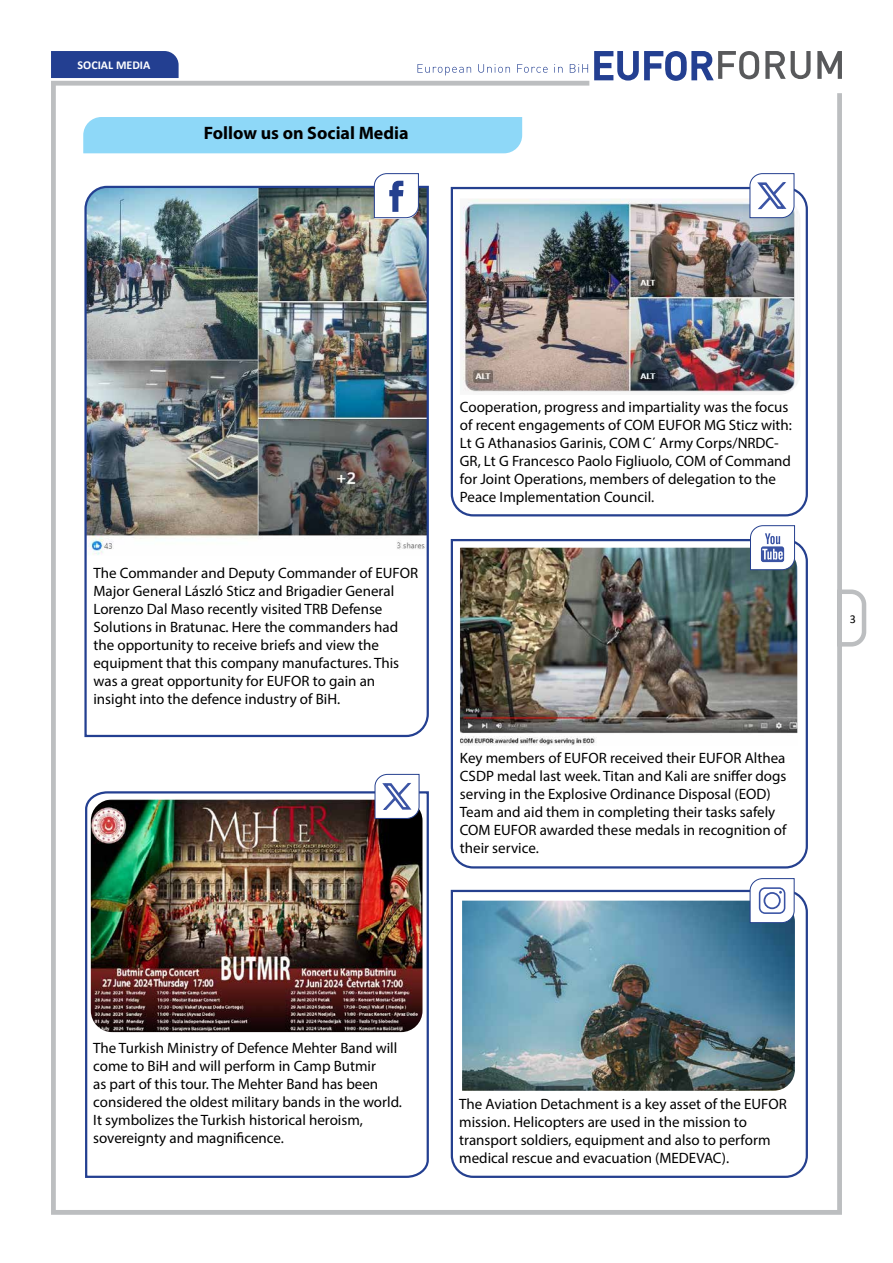
<style>
.page{position:relative;width:893px;height:1263px;background:#fff}
.page>*{position:absolute;margin:0;border:0;box-sizing:border-box;transform-origin:0 0}
.t1{font:700 18px "Myriad Pro";color:#000}
.t2{font:15px/18px "Myriad Pro";color:#000}
.t3{font:700 12px "Calibri";color:#fff}
.t4{font:12px "Calibri";color:#000}
</style>
<div class="page">
<svg style="left:842px;top:589px;width:25px;height:58px"></svg>
<svg style="left:765px;top:51px;width:46px;height:28px"></svg>
<svg style="left:817px;top:51px;width:25px;height:28px"></svg>
<svg style="left:417px;top:64px;width:54px;height:11px"></svg>
<svg style="left:478px;top:64px;width:32px;height:9px"></svg>
<svg style="left:517px;top:64px;width:31px;height:9px"></svg>
<svg style="left:554px;top:64px;width:9px;height:9px"></svg>
<svg style="left:570px;top:51px;width:189px;height:30px"></svg>
<div style="left:51px;top:51px;width:128px;height:27px;background:#233f91"></div>
<img style="left:51px;top:81px;width:791px;height:1134px">
<svg style="left:374px;top:173px;width:45px;height:46px"></svg>
<svg style="left:374px;top:774px;width:46px;height:45px"></svg>
<svg style="left:749px;top:173px;width:46px;height:45px"></svg>
<svg style="left:750px;top:525px;width:45px;height:45px"></svg>
<svg style="left:749px;top:878px;width:46px;height:45px"></svg>
<p class="t3" style="left:78px;top:57px;width:74px">SOCIAL MEDIA</p>
<p class="t1" style="left:204px;top:121px;width:206px">Follow us on Social Media</p>
<p class="t2" style="left:93px;top:563px;width:326px">The Commander and Deputy Commander of EUFOR Major General László Sticz and Brigadier General Lorenzo Dal Maso recently visited TRB Defense Solutions in Bratunac. Here the commanders had the opportunity to receive briefs and view the equipment that this company manufactures. This was a great opportunity for EUFOR to gain an insight into the defence industry of BiH.</p>
<p class="t2" style="left:460px;top:398px;width:334px">Cooperation, progress and impartiality was the focus of recent engagements of COM EUFOR MG Sticz with:<br>Lt G Athanasios Garinis, COM C΄ Army Corps/NRDC-GR, Lt G Francesco Paolo Figliuolo, COM of Command for Joint Operations, members of delegation to the Peace Implementation Council.</p>
<p class="t2" style="left:460px;top:748px;width:328px">Key members of EUFOR received their EUFOR Althea CSDP medal last week. Titan and Kali are sniffer dogs serving in the Explosive Ordinance Disposal (EOD)<br>Team and aid them in completing their tasks safely COM EUFOR awarded these medals in recognition of their service.</p>
<p class="t4" style="left:850px;top:611px;width:8px">3</p>
<p class="t2" style="left:93px;top:1039px;width:310px">The Turkish Ministry of Defence Mehter Band will come to BiH and will perform in Camp Butmir<br>as part of this tour. The Mehter Band has been considered the oldest military bands in the world.<br>It symbolizes the Turkish historical heroism, sovereignty and magnificence.</p>
<p class="t2" style="left:459px;top:1094px;width:329px">The Aviation Detachment is a key asset of the EUFOR mission. Helicopters are used in the mission to transport soldiers, equipment and also to perform medical rescue and evacuation (MEDEVAC).</p>
</div>
